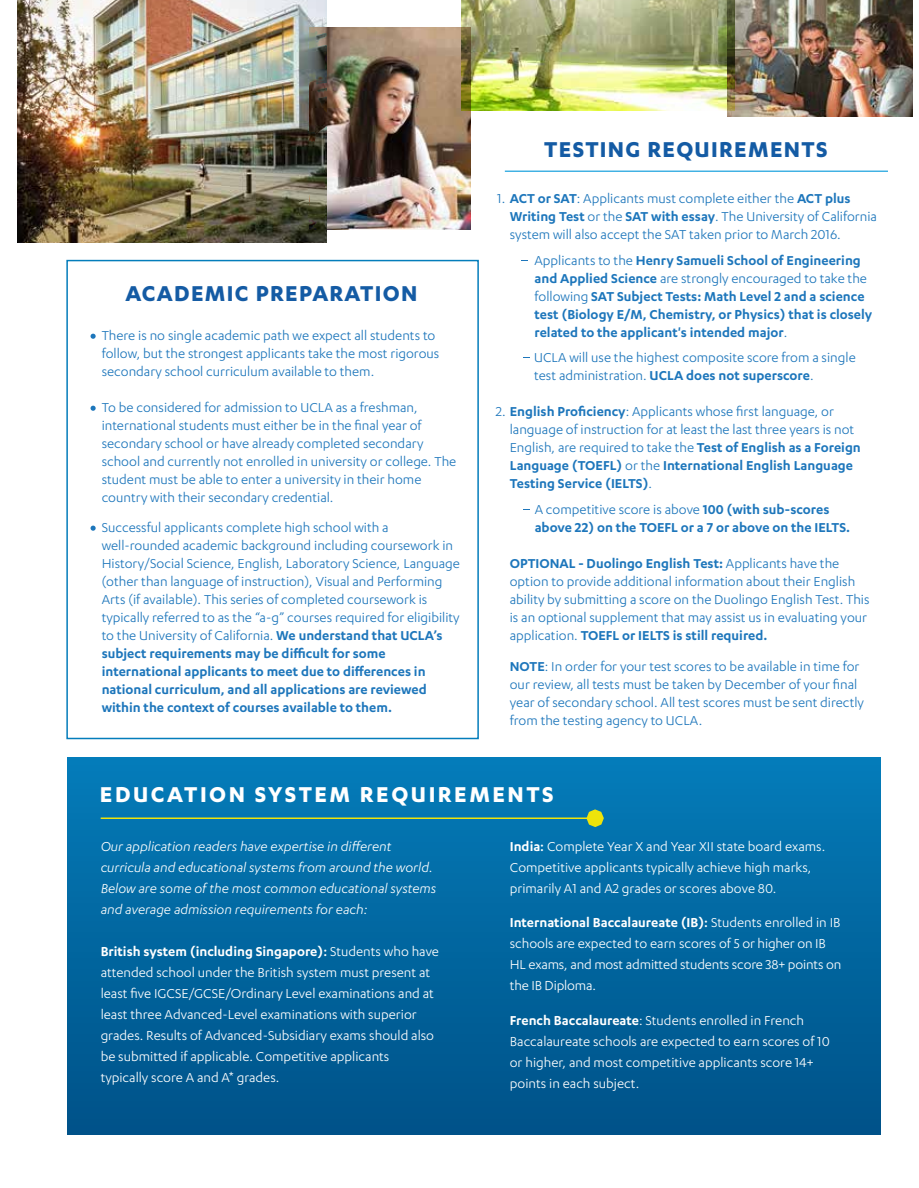
<style>
.page{position:relative;width:919px;height:1188px;background:#fff}
.page>*{position:absolute;margin:0;border:0;box-sizing:border-box;transform-origin:0 0}
.t1{font:700 24.9px "Karbon";letter-spacing:.05em;color:#145ba4}
.t2{font:700 24.9px "Karbon";letter-spacing:.1em;color:#fff}
.t3{font:15px/18px "Karbon";color:#1d76bb}
.t4{font:15px/21px "Karbon";color:#fff}
.t5{font:600 15px/18px "Karbon";color:#1d76bb}
.t6{font:italic 15px/21px "Karbon";color:#fff}
.s1{font-weight:600}
.s2{font-weight:400}
.s3{font-weight:500}
</style>
<div class="page">
<div style="left:66px;top:260px;width:413px;height:479px;border:2px solid #047dbb"></div>
<div style="left:67px;top:758px;width:814px;height:376px;background:linear-gradient(to bottom,#047bb8,#005288)"></div>
<svg style="left:91px;top:406px;width:5px;height:5px"></svg>
<svg style="left:91px;top:334px;width:5px;height:5px"></svg>
<svg style="left:91px;top:526px;width:5px;height:5px"></svg>
<hr style="left:505px;top:171px;width:383px;height:1px;background:#2aa8e0">
<svg style="left:586px;top:809px;width:18px;height:18px"></svg>
<hr style="left:101px;top:818px;width:486px;height:1px;background:#fbea03">
<img style="left:727px;top:0;width:185px;height:117px">
<img style="left:327px;top:27px;width:143px;height:203px">
<img style="left:461px;top:0;width:273px;height:110px">
<img style="left:17px;top:0;width:310px;height:242px">
<h1 class="t1" style="left:125px;top:279px;width:293px">ACADEMIC PREPARATION</h1>
<p class="t3" style="left:102px;top:326px;width:339px">There is no single academic path we expect all students to follow, but the strongest applicants take the most rigorous secondary school curriculum available to them.</p>
<p class="t3" style="left:102px;top:398px;width:356px">To be considered for admission to UCLA as a freshman, international students must either be in the final year of secondary school or have already completed secondary school and currently not enrolled in university or college. The student must be able to enter a university in their home country with their secondary credential.</p>
<p class="t3" style="left:102px;top:518px;width:360px">Successful applicants complete high school with a well-rounded academic background including coursework in History/Social Science, English, Laboratory Science, Language (other than language of instruction), Visual and Performing Arts (if available). This series of completed coursework is typically referred to as the “a-g” courses required for eligibility to the University of California. <span class="s1">We understand that UCLA’s subject requirements may be difficult for some international applicants to meet due to differences in national curriculum, and all applications are reviewed within the context of courses available to them.</span></p>
<h1 class="t1" style="left:544px;top:135px;width:285px">TESTING REQUIREMENTS</h1>
<p class="t3" style="left:510px;top:189px;width:369px;text-indent:-12px">1. <span class="s1">ACT or SAT</span>: Applicants must complete either the <span class="s1">ACT plus<br>Writing Test</span> or the <span class="s1">SAT with essay</span>. The University of California system will also accept the SAT taken prior to March 2016.</p>
<p class="t5" style="left:534px;top:251px;width:339px"><span class="s2">Applicants to the</span> Henry Samueli School of Engineering and Applied Science <span class="s2">are strongly encouraged to take the following</span> SAT Subject Tests: Math Level 2 and a science test (Biology E/M, Chemistry, or Physics) that is closely related to the applicant's intended major<span class="s2">.</span></p>
<p class="t3" style="left:534px;top:348px;width:323px">UCLA will use the highest composite score from a single test administration. <span class="s1">UCLA does not superscore</span>.</p>
<p class="t3" style="left:510px;top:402px;width:352px;text-indent:-14px">2. <span class="s1">English Proficiency</span>: Applicants whose first language, or language of instruction for at least the last three years is not English, are required to take the <span class="s1">Test of English as a Foreign Language (TOEFL)</span> or the <span class="s1">International English Language Testing Service (IELTS)</span>.</p>
<p class="t5" style="left:534px;top:500px;width:317px"><span class="s2">A competitive score is above</span> 100 (with sub-scores above 22) on the TOEFL or a 7 or above on the IELTS.</p>
<p class="t3" style="left:510px;top:554px;width:361px"><span class="s1">OPTIONAL - Duolingo English Test:</span> Applicants have the option to provide additional information about their English ability by submitting a score on the Duolingo English Test. This is an optional supplement that may assist us in evaluating your application. <span class="s1">TOEFL or IELTS is still required.</span></p>
<p class="t3" style="left:510px;top:657px;width:356px"><span class="s1">NOTE</span>: In order for your test scores to be available in time for our review, all tests must be taken by December of your final year of secondary school. All test scores must be sent directly from the testing agency to UCLA.</p>
<h1 class="t2" style="left:100px;top:780px;width:455px">EDUCATION SYSTEM REQUIREMENTS</h1>
<p class="t4" style="left:510px;top:835px;width:317px"><span class="s1">India</span><span class="s3">:</span> Complete Year X and Year XII state board exams.<br>Competitive applicants typically achieve high marks, primarily A1 and A2 grades or scores above 80.</p>
<p class="t4" style="left:510px;top:912px;width:333px"><span class="s1">International Baccalaureate (IB)</span><span class="s3">:</span> Students enrolled in IB schools are expected to earn scores of 5 or higher on IB HL exams, and most admitted students score 38+ points on the IB Diploma.</p>
<p class="t4" style="left:510px;top:1009px;width:322px"><span class="s1">French Baccalaureate</span>: Students enrolled in French Baccalaureate schools are expected to earn scores of 10 or higher, and most competitive applicants score 14+ points in each subject.</p>
<p class="t6" style="left:101px;top:835px;width:337px">Our application readers have expertise in different curricula and educational systems from around the world.<br>Below are some of the most common educational systems and average admission requirements for each:</p>
<p class="t4" style="left:101px;top:940px;width:340px"><span class="s1">British system (including Singapore)</span><span class="s3">:</span> Students who have attended school under the British system must present at least five IGCSE/GCSE/Ordinary Level examinations and at least three Advanced-Level examinations with superior grades. Results of Advanced-Subsidiary exams should also be submitted if applicable. Competitive applicants typically score A and A* grades.</p>
</div>
